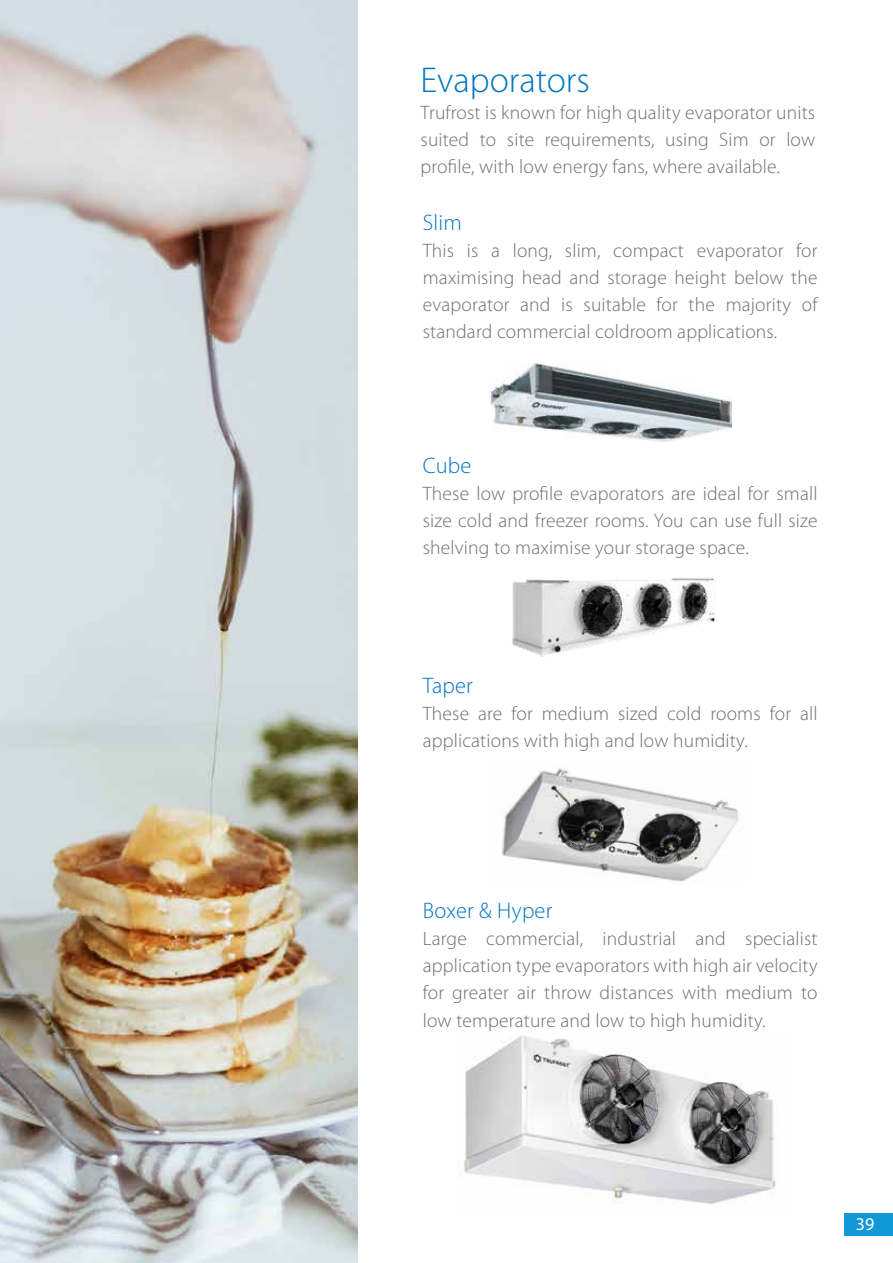
<style>
.page{position:relative;width:893px;height:1263px;background:#fff}
.page>*{position:absolute;margin:0;border:0;box-sizing:border-box;transform-origin:0 0}
.t1{font:300 36px "Myriad Pro";color:#0076c0}
.t2{font:300 22.5px "Myriad Pro";letter-spacing:.01em;color:#0076c0}
.t3{font:300 19.5px/27px "Myriad Pro";letter-spacing:.01em;color:#6d6e71;text-align:justify}
.t4{font:18px "Myriad Pro";color:#fff}
</style>
<div class="page">
<img style="left:501px;top:768px;width:238px;height:114px">
<img style="left:464px;top:1035px;width:313px;height:169px">
<img style="left:490px;top:363px;width:242px;height:78px">
<img style="left:0;top:1px;width:358px;height:1262px">
<img style="left:512px;top:578px;width:204px;height:78px">
<div style="left:844px;top:1212px;width:49px;height:23px;background:#1099d6"></div>
<h1 class="t1" style="left:421px;top:60px;width:171px">Evaporators</h1>
<p class="t3" style="left:421px;top:99px;width:396px">Trufrost is known for high quality evaporator units suited to site requirements, using Sim or low profile, with low energy fans, where available.</p>
<p class="t2" style="left:423px;top:210px;width:41px">Slim</p>
<p class="t3" style="left:423px;top:237px;width:396px">This is a long, slim, compact evaporator for maximising head and storage height below the evaporator and is suitable for the majority of standard commercial coldroom applications.</p>
<p class="t2" style="left:423px;top:453px;width:50px">Cube</p>
<p class="t3" style="left:423px;top:480px;width:396px">These low profile evaporators are ideal for small size cold and freezer rooms. You can use full size shelving to maximise your storage space.</p>
<p class="t2" style="left:423px;top:673px;width:52px">Taper</p>
<p class="t3" style="left:423px;top:701px;width:396px">These are for medium sized cold rooms for all applications with high and low humidity.</p>
<p class="t2" style="left:423px;top:898px;width:131px">Boxer &amp; Hyper</p>
<p class="t3" style="left:423px;top:926px;width:396px">Large commercial, industrial and specialist application type evaporators with high air velocity for greater air throw distances with medium to low temperature and low to high humidity.</p>
<p class="t4" style="left:856px;top:1213px;width:20px">39</p>
</div>
